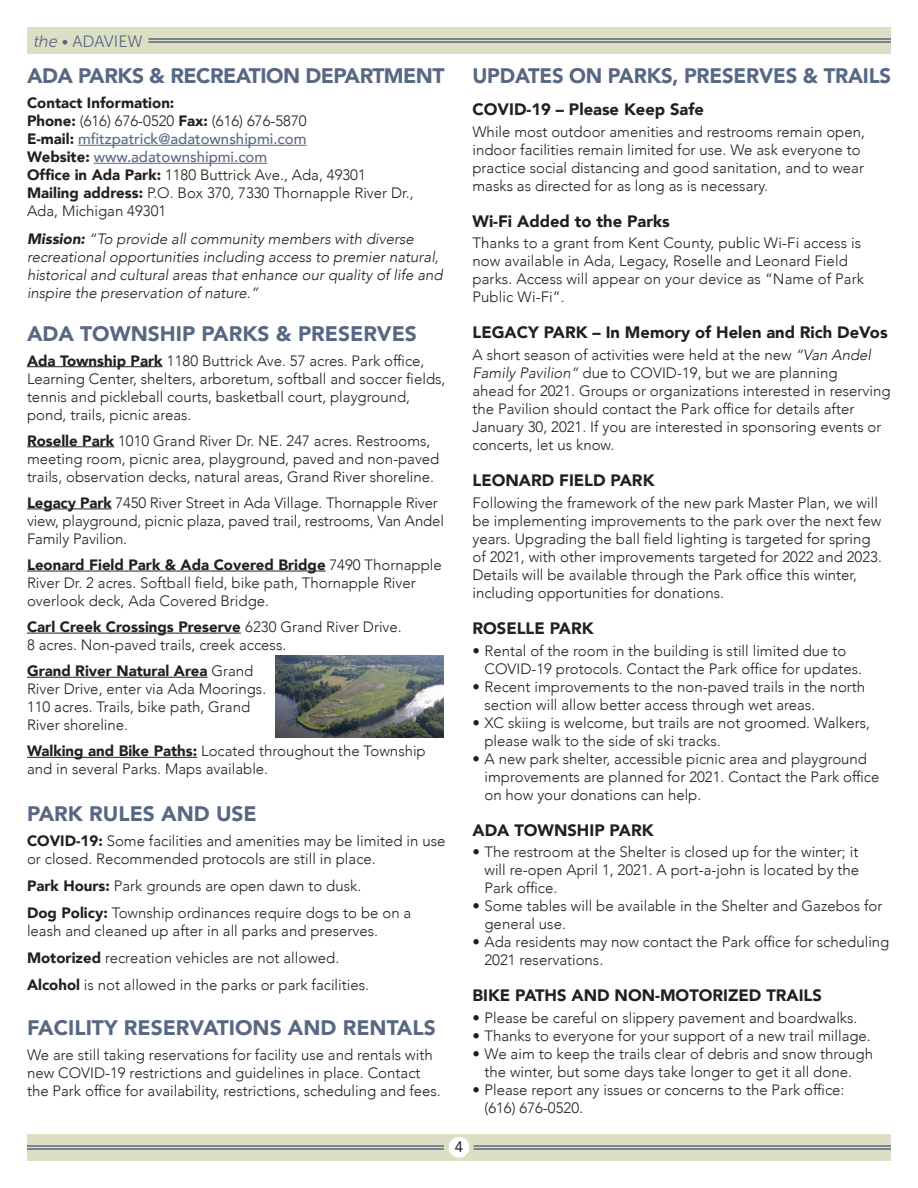
<style>
.page{position:relative;width:918px;height:1188px;background:#fff}
.page>*{position:absolute;margin:0;border:0;box-sizing:border-box;transform-origin:0 0}
.body{font:900 21px "Avenir";letter-spacing:-.01em;color:#586883}
.body-2{font:900 16.5px "Avenir";color:#231f20}
.t1{font:16.5px "Museo Sans Rounded 300";color:#586883}
.body-3{font:300 15px/18px "Avenir";color:#231f20}
.body-4{font:italic 300 15px/18px "Avenir";color:#231f20}
.t2{font:15px "Avenir";color:#231f20}
.s1{font-style:italic}
.s2{font-weight:900}
.s3{font-weight:500;color:#586883}
</style>
<div class="page">
<div style="left:27px;top:27px;width:864px;height:27px;background:#dddfc5"></div>
<div style="left:27px;top:1134px;width:864px;height:27px;background:#dddfc5"></div>
<hr style="left:27px;top:1145px;width:417px;height:2px;background:#586883">
<hr style="left:27px;top:1148px;width:417px;height:2px;background:#586883">
<div style="left:449px;top:1137px;width:20px;height:21px;background:#fff;border-radius:50%"></div>
<hr style="left:474px;top:1145px;width:417px;height:2px;background:#586883">
<hr style="left:474px;top:1148px;width:417px;height:2px;background:#586883">
<hr style="left:148px;top:38px;width:743px;height:2px;background:#586883">
<hr style="left:148px;top:41px;width:743px;height:2px;background:#586883">
<hr style="left:78px;top:145px;width:229px;height:1px;background:#586883">
<hr style="left:94px;top:163px;width:173px;height:1px;background:#586883">
<hr style="left:27px;top:366px;width:136px;height:1px;background:#231f20">
<hr style="left:27px;top:446px;width:87px;height:1px;background:#231f20">
<hr style="left:27px;top:509px;width:85px;height:1px;background:#231f20">
<hr style="left:27px;top:571px;width:299px;height:1px;background:#231f20">
<hr style="left:27px;top:633px;width:214px;height:1px;background:#231f20">
<hr style="left:27px;top:677px;width:181px;height:1px;background:#231f20">
<hr style="left:27px;top:757px;width:170px;height:1px;background:#231f20">
<img style="left:275px;top:656px;width:169px;height:82px">
<p class="t1" style="left:34px;top:32px;width:111px"><span class="s1">the</span> • ADAVIEW</p>
<p class="body" style="left:27px;top:58px;width:419px">ADA PARKS &amp; RECREATION DEPARTMENT</p>
<p class="body-3" style="left:27px;top:94px;width:388px"><span class="s2">Contact Information:<br>Phone:</span> (616) 676-0520 <span class="s2">Fax:</span> (616) 676-5870<br><span class="s2">E-mail:</span> <span class="s3">mfitzpatrick@adatownshipmi.com<br></span><span class="s2">Website:</span> <span class="s3">www.adatownshipmi.com<br></span><span class="s2">Office in Ada Park:</span> 1180 Buttrick Ave., Ada, 49301<br><span class="s2">Mailing address:</span> P.O. Box 370, 7330 Thornapple River Dr., Ada, Michigan 49301</p>
<p class="body-4" style="left:27px;top:229px;width:417px"><span class="s2">Mission:</span> “To provide all community members with diverse recreational opportunities including access to premier natural, historical and cultural areas that enhance our quality of life and inspire the preservation of nature.”</p>
<p class="body" style="left:27px;top:316px;width:392px">ADA TOWNSHIP PARKS &amp; PRESERVES</p>
<p class="body-3" style="left:27px;top:351px;width:420px"><span class="s2">Ada Township Park</span> 1180 Buttrick Ave. 57 acres. Park office, Learning Center, shelters, arboretum, softball and soccer fields, tennis and pickleball courts, basketball court, playground, pond, trails, picnic areas.</p>
<p class="body-3" style="left:27px;top:432px;width:414px"><span class="s2">Roselle Park</span> 1010 Grand River Dr. NE. 247 acres. Restrooms, meeting room, picnic area, playground, paved and non-paved trails, observation decks, natural areas, Grand River shoreline.</p>
<p class="body-3" style="left:27px;top:494px;width:419px"><span class="s2">Legacy Park</span> 7450 River Street in Ada Village. Thornapple River view, playground, picnic plaza, paved trail, restrooms, Van Andel<br>Family Pavilion.</p>
<p class="body-3" style="left:27px;top:556px;width:416px"><span class="s2">Leonard Field Park &amp; Ada Covered Bridge</span> 7490 Thornapple<br>River Dr. 2 acres. Softball field, bike path, Thornapple River overlook deck, Ada Covered Bridge.</p>
<p class="body-3" style="left:27px;top:618px;width:376px"><span class="s2">Carl Creek Crossings Preserve</span> 6230 Grand River Drive.<br>8 acres. Non-paved trails, creek access.</p>
<p class="body-3" style="left:27px;top:662px;width:241px"><span class="s2">Grand River Natural Area</span> Grand<br>River Drive, enter via Ada Moorings.<br>110 acres. Trails, bike path, Grand<br>River shoreline.</p>
<p class="body-3" style="left:27px;top:742px;width:400px"><span class="s2">Walking and Bike Paths:</span> Located throughout the Township and in several Parks. Maps available.</p>
<p class="body" style="left:27px;top:796px;width:231px">PARK RULES AND USE</p>
<p class="body-3" style="left:27px;top:832px;width:420px"><span class="s2">COVID-19:</span> Some facilities and amenities may be limited in use or closed. Recommended protocols are still in place.</p>
<p class="body-3" style="left:27px;top:877px;width:336px"><span class="s2">Park Hours:</span> Park grounds are open dawn to dusk.</p>
<p class="body-3" style="left:27px;top:904px;width:386px"><span class="s2">Dog Policy:</span> Township ordinances require dogs to be on a leash and cleaned up after in all parks and preserves.</p>
<p class="body-3" style="left:27px;top:949px;width:314px"><span class="s2">Motorized</span> recreation vehicles are not allowed.</p>
<p class="body-3" style="left:27px;top:976px;width:344px"><span class="s2">Alcohol</span> is not allowed in the parks or park facilities.</p>
<p class="body" style="left:27px;top:1010px;width:410px">FACILITY RESERVATIONS AND RENTALS</p>
<p class="body-3" style="left:27px;top:1046px;width:415px">We are still taking reservations for facility use and rentals with new COVID-19 restrictions and guidelines in place. Contact the Park office for availability, restrictions, scheduling and fees.</p>
<p class="body" style="left:472px;top:58px;width:420px">UPDATES ON PARKS, PRESERVES &amp; TRAILS</p>
<p class="body-2" style="left:472px;top:95px;width:233px">COVID-19 – Please Keep Safe</p>
<p class="body-3" style="left:472px;top:122px;width:394px">While most outdoor amenities and restrooms remain open, indoor facilities remain limited for use. We ask everyone to practice social distancing and good sanitation, and to wear masks as directed for as long as is necessary.</p>
<p class="body-2" style="left:472px;top:207px;width:199px">Wi-Fi Added to the Parks</p>
<p class="body-3" style="left:472px;top:234px;width:393px">Thanks to a grant from Kent County, public Wi-Fi access is now available in Ada, Legacy, Roselle and Leonard Field parks. Access will appear on your device as “Name of Park Public Wi-Fi”.</p>
<p class="body-2" style="left:472px;top:318px;width:417px">LEGACY PARK – In Memory of Helen and Rich DeVos</p>
<p class="body-3" style="left:472px;top:346px;width:420px">A short season of activities were held at the new <span class="s1">“Van Andel Family Pavilion”</span> due to COVID-19, but we are planning<br>ahead for 2021. Groups or organizations interested in reserving the Pavilion should contact the Park office for details after January 30, 2021. If you are interested in sponsoring events or concerts, let us know.</p>
<p class="body-2" style="left:472px;top:466px;width:184px">LEONARD FIELD PARK</p>
<p class="body-3" style="left:472px;top:494px;width:411px">Following the framework of the new park Master Plan, we will be implementing improvements to the park over the next few years. Upgrading the ball field lighting is targeted for spring of 2021, with other improvements targeted for 2022 and 2023.<br>Details will be available through the Park office this winter, including opportunities for donations.</p>
<p class="body-2" style="left:472px;top:614px;width:123px">ROSELLE PARK</p>
<p class="body-3" style="left:484px;top:642px;width:379px;text-indent:-12px">• Rental of the room in the building is still limited due to<br>COVID-19 protocols. Contact the Park office for updates.</p>
<p class="body-3" style="left:484px;top:678px;width:382px;text-indent:-12px">• Recent improvements to the non-paved trails in the north section will allow better access through wet areas.</p>
<p class="body-3" style="left:484px;top:714px;width:387px;text-indent:-12px">• XC skiing is welcome, but trails are not groomed. Walkers, please walk to the side of ski tracks.</p>
<p class="body-3" style="left:484px;top:750px;width:397px;text-indent:-12px">• A new park shelter, accessible picnic area and playground improvements are planned for 2021. Contact the Park office on how your donations can help.</p>
<p class="body-2" style="left:472px;top:816px;width:183px">ADA TOWNSHIP PARK</p>
<p class="body-3" style="left:484px;top:843px;width:376px;text-align:justify;text-indent:-12px">• The restroom at the Shelter is closed up for the winter; it will re-open April 1, 2021. A port-a-john is located by the Park office.</p>
<p class="body-3" style="left:484px;top:897px;width:400px;text-indent:-12px">• Some tables will be available in the Shelter and Gazebos for general use.</p>
<p class="body-3" style="left:484px;top:933px;width:406px;text-indent:-12px">• Ada residents may now contact the Park office for scheduling<br>2021 reservations.</p>
<p class="body-2" style="left:472px;top:982px;width:351px">BIKE PATHS AND NON-MOTORIZED TRAILS</p>
<p class="body-3" style="left:472px;top:1009px;width:386px">• Please be careful on slippery pavement and boardwalks.</p>
<p class="body-3" style="left:472px;top:1027px;width:400px">• Thanks to everyone for your support of a new trail millage.</p>
<p class="body-3" style="left:484px;top:1045px;width:390px;text-indent:-12px">• We aim to keep the trails clear of debris and snow through the winter, but some days take longer to get it all done.</p>
<p class="body-3" style="left:484px;top:1081px;width:361px;text-indent:-12px">• Please report any issues or concerns to the Park office: (616) 676-0520.</p>
<p class="t2" style="left:455px;top:1135px;width:10px">4</p>
</div>
